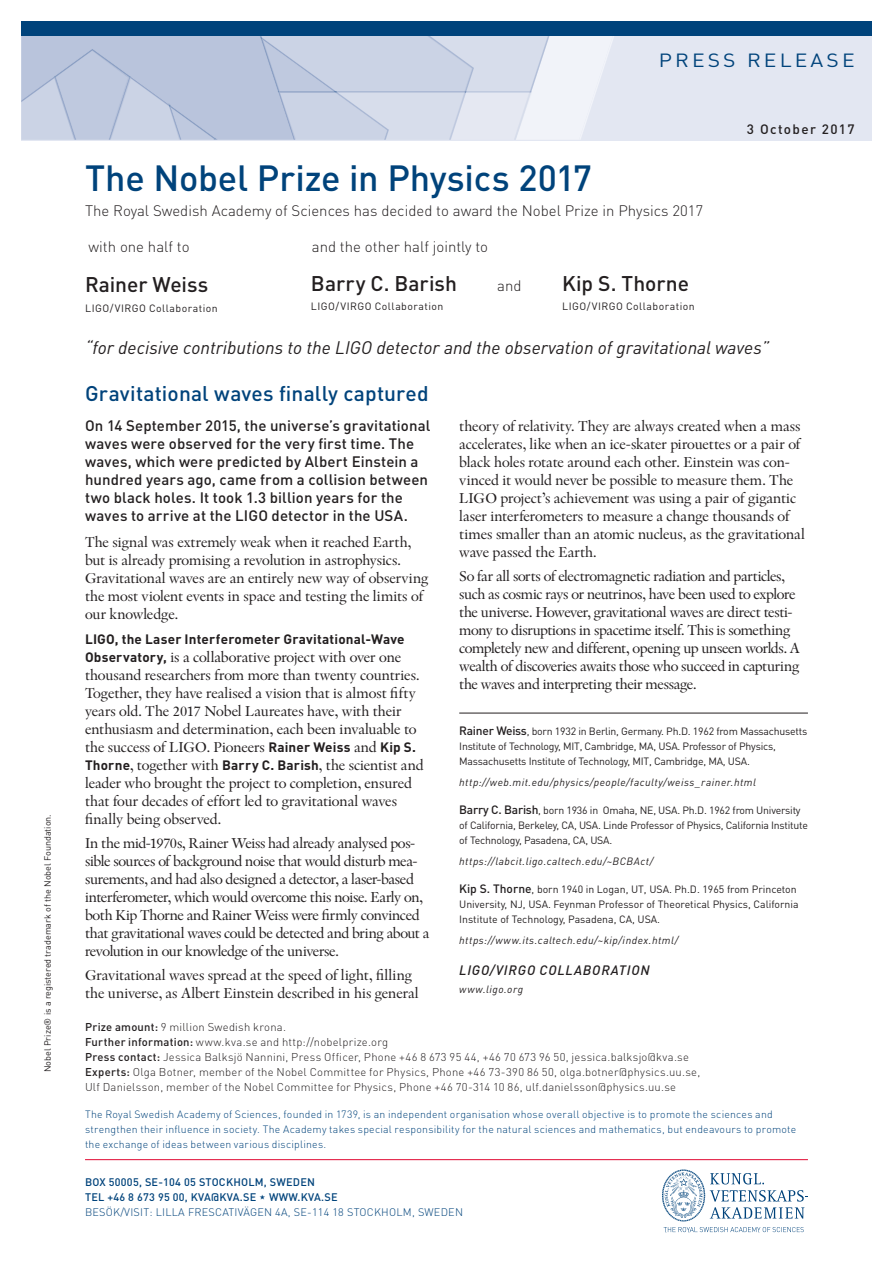
<style>
.page{position:relative;width:893px;height:1263px;background:#fff}
.page>*{position:absolute;margin:0;border:0;box-sizing:border-box;transform-origin:0 0}
.Huvudrubrik{font:500 36px "DIN Pro";letter-spacing:-.01em;color:#00437b}
.Pristagare{font:500 21px "DIN Pro";letter-spacing:-.005em;color:#231f20}
.Textblock__rubrik{font:500 21px "DIN Pro";letter-spacing:.005em;color:#00437b}
.Sidhuvud__pressmedd{font:18.9px "DIN Pro";letter-spacing:.15em;color:#00437b;scale:1.11 1}
.Prismotivering{font:italic 18px "DIN Pro";color:#231f20}
.Textblock__brödtext{font:15px/18px "Indigo Twenty";letter-spacing:-.01em;color:#231f20}
.Textblock__brödtext-2{font:15px/18px "Indigo Twenty";letter-spacing:-.03em;color:#231f20}
.Textblock__ingress{font:500 15px/18px "DIN Pro";letter-spacing:.005em;color:#231f20}
.Underrubrik{font:300 15px "DIN Pro";color:#231f20}
.Pristagare-2{font:300 15px "DIN Pro";color:#231f20}
.Textblock__brödtext-3{font:700 13.5px "DIN Pro";letter-spacing:.015em;color:#231f20}
.Pristagare_Namn{font:italic 500 13.5px "DIN Pro";letter-spacing:.06em;color:#231f20}
.Sidhuvud__datum{font:500 13.5px "DIN Pro";letter-spacing:.1em;color:#231f20}
.Prissumma___mer_info{font:300 11.25px/15px "DIN Pro";letter-spacing:.02em;color:#231f20}
.Adress{font:500 10.8px "DIN Pro";letter-spacing:.02em;color:#00437b}
.Adress-2{font:300 10.8px "DIN Pro";letter-spacing:.02em;color:#00437b}
.Pristagarinfo__biogr{font:10.5px/15px "DIN Pro";letter-spacing:-.02em;color:#231f20}
.Boilerplate{font:300 10.5px/15px "DIN Pro";letter-spacing:.02em;color:#00437b}
.Pristagarinfo__biogr-2{font:10.5px/15px "DIN Pro";color:#231f20}
.Pristagarinfo_länk{font:italic 10.5px "DIN Pro";letter-spacing:.05em;color:#231f20}
.Pristagare-3{font:10.5px "DIN Pro";letter-spacing:.045em;color:#231f20}
.Pristagare_Namn-2{font:italic 10.5px "DIN Pro";letter-spacing:.055em;color:#231f20}
.Finstilt{font:9px "DIN Pro";color:#231f20}
.s1{font-family:"DIN Pro";font-weight:700;font-size:13.5px}
.s2{font-weight:500;font-size:12px}
.s3{font-weight:500}
</style>
<div class="page">
<div style="left:21px;top:21px;width:851px;height:119px;background:#e3e7f2"></div>
<svg style="left:21px;top:36px;width:593px;height:104px"></svg>
<div style="left:21px;top:21px;width:851px;height:15px;background:#00437b"></div>
<svg style="left:664px;top:1227px;width:140px;height:5px"></svg>
<svg style="left:662px;top:1169px;width:145px;height:52px"></svg>
<hr style="left:85px;top:1159px;width:723px;height:1px;background:#e10831">
<hr style="left:459px;top:713px;width:349px;height:1px;background:#231f20">
<p class="Finstilt" style="left:41px;top:1072px;width:259px;rotate:-90deg">Nobel Prize® is a registered trademark of the Nobel Foundation.</p>
<p class="Sidhuvud__pressmedd" style="left:659px;top:47px;width:178px">PRESS RELEASE</p>
<p class="Huvudrubrik" style="left:85px;top:153px;width:508px">The Nobel Prize in Physics 2017</p>
<p class="Underrubrik" style="left:85px;top:200px;width:620px">The Royal Swedish Academy of Sciences has decided to award the Nobel Prize in Physics 2017</p>
<p class="Underrubrik" style="left:89px;top:236px;width:103px">with one half to</p>
<p class="Underrubrik" style="left:312px;top:236px;width:178px">and the other half jointly to</p>
<p class="Pristagare" style="left:85px;top:270px;width:125px">Rainer Weiss</p>
<p class="Pristagare-3" style="left:85px;top:301px;width:134px">LIGO/VIRGO Collaboration</p>
<p class="Pristagare" style="left:311px;top:269px;width:147px">Barry C. Barish</p>
<p class="Pristagare-2" style="left:497px;top:276px;width:26px">and</p>
<p class="Pristagare" style="left:562px;top:269px;width:129px">Kip S. Thorne</p>
<p class="Pristagare-3" style="left:311px;top:299px;width:134px">LIGO/VIRGO Collaboration</p>
<p class="Pristagare-3" style="left:562px;top:299px;width:134px">LIGO/VIRGO Collaboration</p>
<p class="Sidhuvud__datum" style="left:747px;top:120px;width:109px">3 October 2017</p>
<p class="Prismotivering" style="left:85px;top:337px;width:686px">“for decisive contributions to the LIGO detector and the observation of gravitational waves”</p>
<p class="Textblock__rubrik" style="left:85px;top:379px;width:345px">Gravitational waves finally captured</p>
<p class="Textblock__ingress" style="left:85px;top:416px;width:347px">On 14 September 2015, the universe’s gravitational waves were observed for the very first time. The waves, which were predicted by Albert Einstein a hundred years ago, came from a collision between two black holes. It took 1.3 billion years for the waves to arrive at the LIGO detector in the USA.</p>
<p class="Textblock__brödtext" style="left:85px;top:533px;width:345px">The signal was extremely weak when it reached Earth, but is already promising a revolution in astrophysics.<br>Gravitational waves are an entirely new way of observing the most violent events in space and testing the limits of our knowledge.</p>
<p class="Textblock__brödtext-3" style="left:85px;top:629px;width:321px">LIGO, the Laser Interferometer Gravitational-Wave</p>
<p class="Textblock__brödtext" style="left:85px;top:647px;width:340px"><span class="s1">Observatory,</span> is a collaborative project with over one thousand researchers from more than twenty countries.<br>Together, they have realised a vision that is almost fifty years old. The 2017 Nobel Laureates have, with their enthusiasm and determination, each been invaluable to the success of LIGO. Pioneers <span class="s1">Rainer Weiss</span> and <span class="s1">Kip S.<br>Thorne</span>, together with <span class="s1">Barry C. Barish</span>, the scientist and leader who brought the project to completion, ensured that four decades of effort led to gravitational waves finally being observed.</p>
<p class="Textblock__brödtext-2" style="left:85px;top:834px;width:346px">In the mid-1970s, Rainer Weiss had already analysed pos&shy;sible sources of background noise that would disturb mea&shy;surements, and had also designed a detector, a laser-based interferometer, which would overcome this noise. Early on, both Kip Thorne and Rainer Weiss were firmly convinced that gravitational waves could be detected and bring about a revolution in our knowledge of the universe.</p>
<p class="Textblock__brödtext" style="left:85px;top:966px;width:335px">Gravitational waves spread at the speed of light, filling the universe, as Albert Einstein described in his general</p>
<p class="Textblock__brödtext" style="left:459px;top:416px;width:347px">theory of relativity. They are always created when a mass accelerates, like when an ice-skater pirouettes or a pair of black holes rotate around each other. Einstein was con&shy;vinced it would never be possible to measure them. The LIGO project’s achievement was using a pair of gigantic laser interferometers to measure a change thousands of times smaller than an atomic nucleus, as the gravitational wave passed the Earth.</p>
<p class="Textblock__brödtext" style="left:459px;top:567px;width:342px">So far all sorts of electromagnetic radiation and particles, such as cosmic rays or neutrinos, have been used to explore the universe. However, gravitational waves are direct testi&shy;mony to disruptions in spacetime itself. This is something completely new and different, opening up unseen worlds. A wealth of discoveries awaits those who succeed in capturing the waves and interpreting their message.</p>
<p class="Pristagarinfo__biogr" style="left:459px;top:723px;width:350px"><span class="s2">Rainer Weiss</span>, born 1932 in Berlin, Germany. Ph.D. 1962 from Massachusetts<br>Institute of Technology, MIT, Cambridge, MA, USA. Professor of Physics,<br>Massachusetts Institute of Technology, MIT, Cambridge, MA, USA.</p>
<p class="Pristagarinfo_länk" style="left:459px;top:776px;width:298px">http://web.mit.edu/physics/people/faculty/weiss_rainer.html</p>
<p class="Pristagarinfo__biogr" style="left:459px;top:802px;width:350px"><span class="s2">Barry C. Barish</span>, born 1936 in Omaha, NE, USA. Ph.D. 1962 from University of California, Berkeley, CA, USA. Linde Professor of Physics, California Institute of Technology, Pasadena, CA, USA.</p>
<p class="Pristagarinfo_länk" style="left:459px;top:855px;width:196px">https://labcit.ligo.caltech.edu/~BCBAct/</p>
<p class="Pristagarinfo__biogr-2" style="left:459px;top:881px;width:341px"><span class="s2">Kip S. Thorne</span>, born 1940 in Logan, UT, USA. Ph.D. 1965 from Princeton<br>University, NJ, USA. Feynman Professor of Theoretical Physics, California<br>Institute of Technology, Pasadena, CA, USA.</p>
<p class="Pristagarinfo_länk" style="left:459px;top:934px;width:221px">https://www.its.caltech.edu/~kip/index.html/</p>
<p class="Pristagare_Namn" style="left:459px;top:962px;width:192px">LIGO/VIRGO COLLABORATION</p>
<p class="Pristagare_Namn-2" style="left:459px;top:982px;width:66px">www.ligo.org</p>
<p class="Prissumma___mer_info" style="left:85px;top:1018px;width:305px"><span class="s3">Prize amount:</span> 9 million Swedish krona.<br><span class="s3">Further information:</span> www.kva.se and http://nobelprize.org</p>
<p class="Prissumma___mer_info" style="left:85px;top:1048px;width:605px"><span class="s3">Press contact:</span> Jessica Balksjö Nannini, Press Officer, Phone +46 8 673 95 44, +46 70 673 96 50, jessica.balksjo@kva.se</p>
<p class="Prissumma___mer_info" style="left:85px;top:1063px;width:617px"><span class="s3">Experts:</span> Olga Botner, member of the Nobel Committee for Physics, Phone +46 73-390 86 50, olga.botner@physics.uu.se,<br>Ulf Danielsson, member of the Nobel Committee for Physics, Phone +46 70-314 10 86, ulf.danielsson@physics.uu.se</p>
<p class="Boilerplate" style="left:85px;top:1106px;width:713px">The Royal Swedish Academy of Sciences, founded in 1739, is an independent organisation whose overall objective is to promote the sciences and strengthen their influence in society. The Academy takes special responsibility for the natural sciences and mathematics, but endeavours to promote the exchange of ideas between various disciplines.</p>
<p class="Adress" style="left:85px;top:1175px;width:232px">BOX 50005, SE-104 05 STOCKHOLM, SWEDEN</p>
<p class="Adress" style="left:85px;top:1190px;width:254px">TEL +46 8 673 95 00, KVA@KVA.SE WWW.KVA.SE</p>
<p class="Adress-2" style="left:85px;top:1205px;width:379px">BESÖK/VISIT: LILLA FRESCATIVÄGEN 4A, SE-114 18 STOCKHOLM, SWEDEN</p>
</div>
